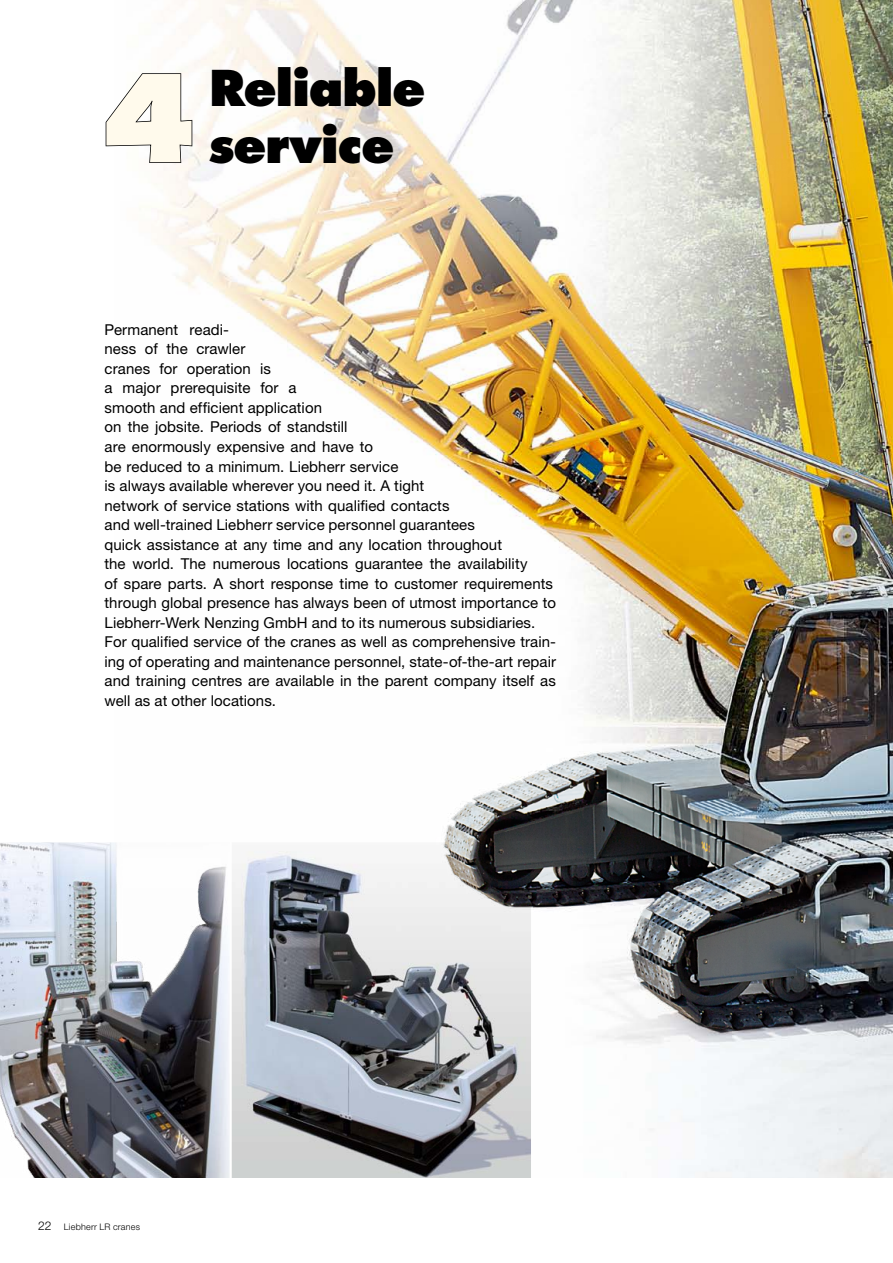
<style>
.page{position:relative;width:893px;height:1263px;background:#fff}
.page>*{position:absolute;margin:0;border:0;box-sizing:border-box;transform-origin:0 0}
.t1{font:800 117px "Futura LT";color:#fffaec}
.t2{font:800 48px/57px "Futura LT";letter-spacing:-.03em;color:#000}
.t3{font:15px/19.5px "Helvetica Neue LT";letter-spacing:.005em;color:#000}
.t4{font:300 9px "Helvetica Neue LT";letter-spacing:.025em;color:#000}
.s1{font-size:12px}
</style>
<div class="page">
<img style="left:154px;top:0;width:739px;height:1178px">
<img style="left:0;top:842px;width:531px;height:336px">
<hr style="left:230px;top:841px;width:2px;height:345px;background:#fff">
<hr style="left:531px;top:840px;width:2px;height:346px;background:#fff">
<hr style="left:0;top:840px;width:532px;height:2px;background:#fff">
<svg style="left:105px;top:73px;width:88px;height:91px"></svg>
<h1 class="t1" style="left:100px;top:44px;width:99px">4</h1>
<h2 class="t2" style="left:209px;top:60px;width:218px">Reliable service</h2>
<p class="t3" style="left:105px;top:320px;width:453px">Permanent readi-<br>ness of the crawler<br>cranes for operation is<br>a major prerequisite for a<br>smooth and efficient application<br>on the jobsite. Periods of standstill<br>are enormously expensive and have to<br>be reduced to a minimum. Liebherr service<br>is always available wherever you need it. A tight<br>network of service stations with qualified contacts<br>and well-trained Liebherr service personnel guarantees<br>quick assistance at any time and any location throughout<br>the world. The numerous locations guarantee the availability<br>of spare parts. A short response time to customer requirements through global presence has always been of utmost importance to Liebherr-Werk Nenzing GmbH and to its numerous subsidiaries.<br>For qualified service of the cranes as well as comprehensive train&shy;ing of operating and maintenance personnel, state-of-the-art repair and training centres are available in the parent company itself as well as at other locations.</p>
<p class="t4" style="left:38px;top:1221px;width:103px"><span class="s1">22</span> Liebherr LR cranes</p>
</div>
